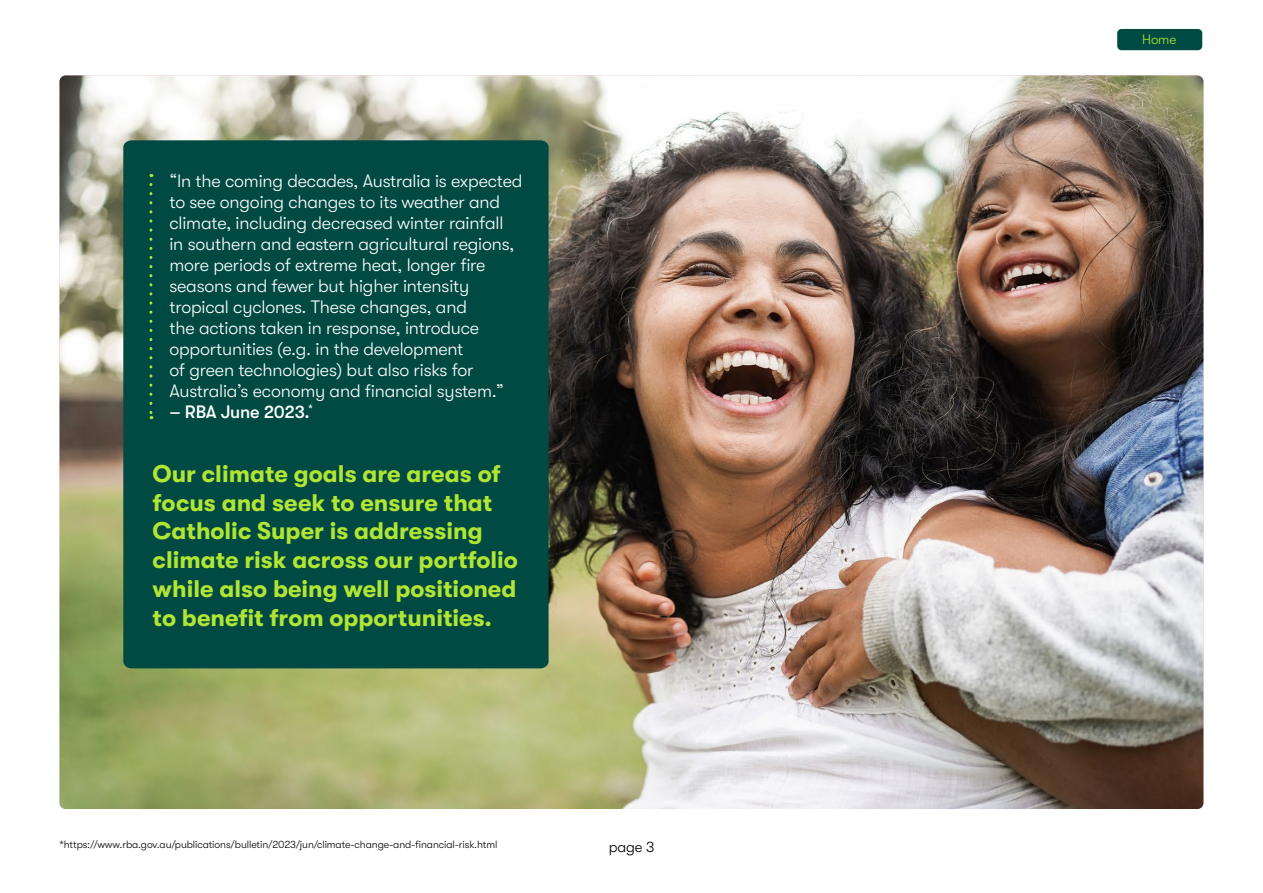
<style>
.page{position:relative;width:1263px;height:893px;background:#fff}
.page>*{position:absolute;margin:0;border:0;box-sizing:border-box;transform-origin:0 0}
.t1{font:700 24px/28.8px "GT Walsheim";color:#b2e533}
.t2{font:300 18px/21px "GT Walsheim";letter-spacing:-.01em;color:#fff}
.t3{font:500 18px "GT Walsheim";letter-spacing:-.01em;color:#fff}
.t4{font:300 15px "GT Walsheim";color:#000}
.t5{font:300 13.5px "GT Walsheim";color:#b2e533}
.t6{font:300 10.5px "GT Walsheim";letter-spacing:-.01em;color:#000}
</style>
<div class="page">
<img style="left:60px;top:75px;width:1143px;height:734px">
<div style="left:1117px;top:29px;width:85px;height:21px;background:#004a43;border-radius:4px"></div>
<div style="left:123px;top:140px;width:426px;height:528px;background:#004a43"></div>
<svg style="left:149px;top:184px;width:3px;height:235px"></svg>
<p class="t2" style="left:169px;top:171px;width:354px">“In the coming decades, Australia is expected to see ongoing changes to its weather and climate, including decreased winter rainfall<br>in southern and eastern agricultural regions, more periods of extreme heat, longer fire seasons and fewer but higher intensity tropical cyclones. These changes, and<br>the actions taken in response, introduce opportunities (e.g. in the development<br>of green technologies) but also risks for Australia’s economy and financial system.”</p>
<p class="t3" style="left:169px;top:402px;width:145px">– RBA June 2023.<sup>*</sup></p>
<h1 class="t1" style="left:153px;top:459px;width:367px">Our climate goals are areas of focus and seek to ensure that<br>Catholic Super is addressing climate risk across our portfolio while also being well positioned to benefit from opportunities.</h1>
<p class="t6" style="left:60px;top:838px;width:439px">*https://www.rba.gov.au/publications/bulletin/2023/jun/climate-change-and-financial-risk.html</p>
<p class="t4" style="left:609px;top:839px;width:47px">page 3</p>
<p class="t5" style="left:1142px;top:32px;width:36px">Home</p>
</div>
